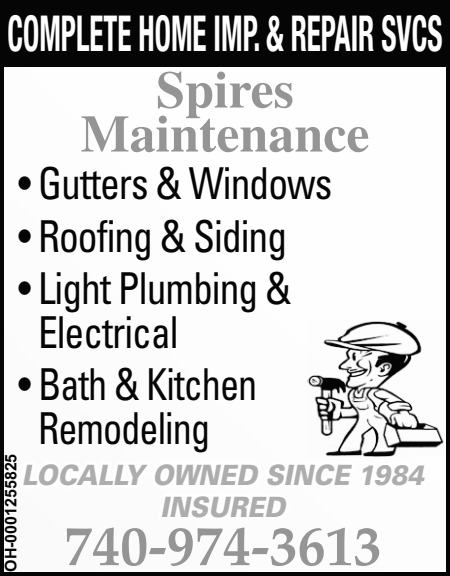
<style>
.page{position:relative;width:450px;height:576px;background:#fff}
.page>*{position:absolute;margin:0;border:0;box-sizing:border-box;transform-origin:0 0}
.t1{font:700 56px "Palatino LT Std";color:#959595}
.t2{font:700 52px/44px "Times LT Std";color:#959595;text-align:center}
.t3{font:700 condensed 49.6px "Helvetica Neue LT Pro";color:#fefefe;scale:.59 1}
.t4{font:condensed 44px/43.2px "Univers LT Std";letter-spacing:-.025em;color:#050505;scale:.9 1}
.t5{font:italic 900 28px/32px "Univers LT Std";color:#adadad;text-align:center;scale:.9 1}
.t6{font:700 16px "Arial MT Std";color:#050505}
</style>
<div class="page">
<img style="left:433px;top:426px;width:11px;height:22px">
<div style="left:0;top:0;width:450px;height:576px;border:4px solid #050505"></div>
<div style="left:0;top:0;width:450px;height:66px;background:#050505"></div>
<svg style="left:15px;top:321px;width:418px;height:255px"></svg>
<p class="t3" style="left:7px;top:4px;width:739px">COMPLETE HOME IMP. &amp; REPAIR SVCS</p>
<p class="t2" style="left:80px;top:67px;width:290px">Spires<br>Maintenance</p>
<p class="t4" style="left:18px;top:161px;width:351px">• Gutters &amp; Windows</p>
<p class="t4" style="left:18px;top:214px;width:301px">• Roofing &amp; Siding</p>
<p class="t4" style="left:38px;top:266px;width:283px;text-indent:-20px">• Light Plumbing &amp;<br>Electrical</p>
<p class="t4" style="left:38px;top:362px;width:245px;text-indent:-20px">• Bath &amp; Kitchen<br>Remodeling</p>
<p class="t6" style="left:2px;top:572px;width:120px;rotate:-90deg">OH-0001255825</p>
<p class="t5" style="left:22px;top:459px;width:448px">LOCALLY OWNED SINCE 1984<br>INSURED</p>
<p class="t1" style="left:64px;top:513px;width:319px">740-974-3613</p>
</div>
